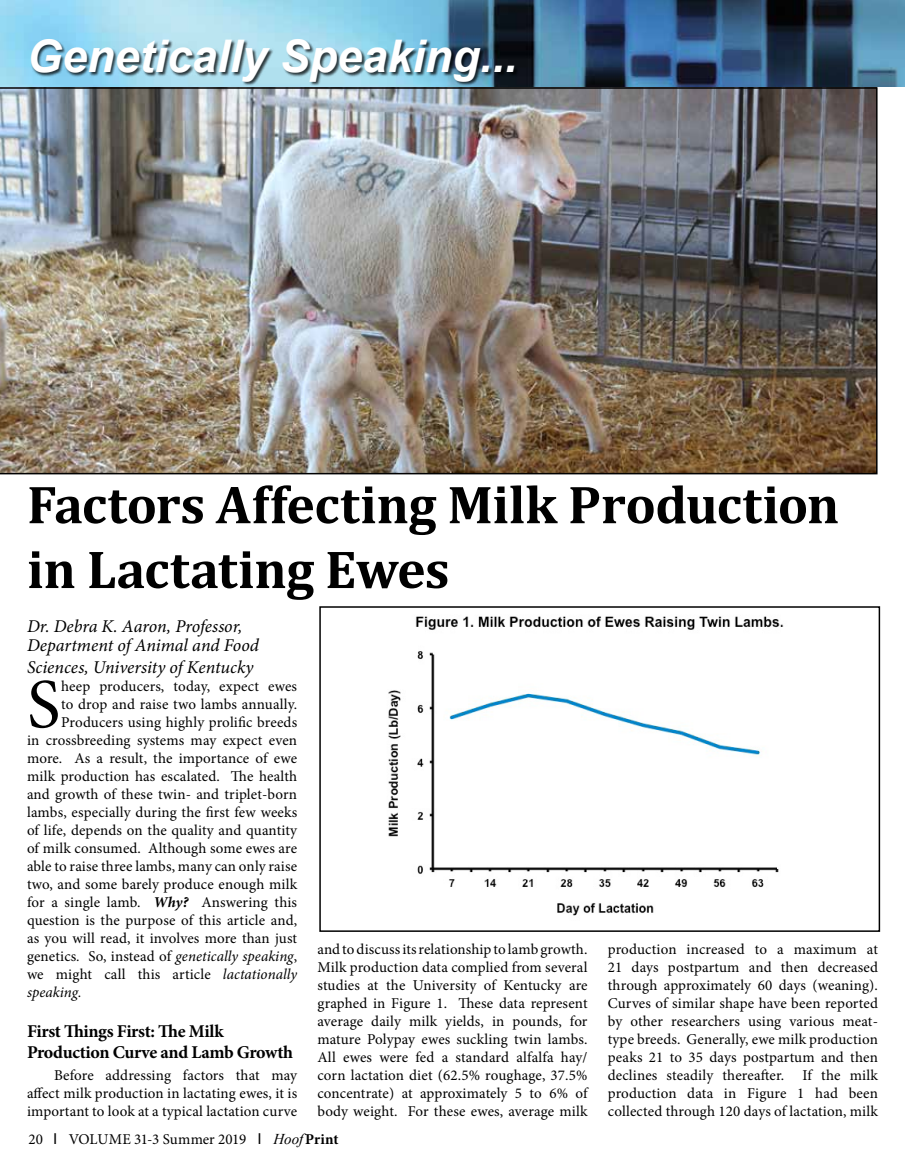
<style>
.page{position:relative;width:905px;height:1175px;background:#fff}
.page>*{position:absolute;margin:0;border:0;box-sizing:border-box;transform-origin:0 0}
.t1{font:70.35px "Minion Pro";color:#000}
.t2{font:700 54px/64.8px "Cambria";letter-spacing:-.01em;color:#000}
.t3{font:italic 700 45px "Arial";color:#fff}
.t4{font:italic 18px/19.5px "Minion Pro";letter-spacing:-.005em;color:#000}
.t5{font:700 18px/21.6px "Minion Pro";letter-spacing:-.03em;color:#000}
.t6{font:15px/18px "Minion Pro";letter-spacing:.01em;color:#000;text-align:justify}
.t7{font:italic 15px "Minion Pro";color:#000}
.s1{font-weight:700;font-style:italic}
.s2{font-style:italic}
.s3{font-family:"Arial"}
.s4{font-family:"Times New Roman";font-style:italic}
.s5{font-weight:700}
</style>
<div class="page">
<img style="left:0;top:0;width:904px;height:87px">
<div style="left:31px;top:39px;width:488px;height:47px;background:#000;opacity:.75"></div>
<img style="left:0;top:87px;width:877px;height:387px">
<img style="left:388px;top:616px;width:396px;height:300px">
<div style="left:319px;top:606px;width:561px;height:326px;border:2px solid #000"></div>
<h3 class="t3" style="left:27px;top:26px;width:492px">Genetically Speaking...</h3>
<h2 class="t2" style="left:27px;top:470px;width:813px">Factors Affecting Milk Production in Lactating Ewes</h2>
<p class="t4" style="left:27px;top:616px;width:233px">Dr. Debra K. Aaron, Professor,<br>Department of Animal and Food</p>
<p class="t4" style="left:27px;top:657px;width:228px">Sciences, University of Kentucky</p>
<h1 class="t1" style="left:27px;top:657px;width:35px">S</h1>
<p class="t6" style="left:61px;top:677px;width:237px">heep producers, today, expect ewes</p>
<p class="t6" style="left:61px;top:695px;width:237px">to drop and raise two lambs annually.</p>
<p class="t6" style="left:61px;top:713px;width:237px">Producers using highly prolific breeds</p>
<p class="t6" style="left:27px;top:731px;width:272px">in crossbreeding systems may expect even</p>
<p class="t6" style="left:27px;top:749px;width:271px">more. As a result, the importance of ewe</p>
<p class="t6" style="left:27px;top:767px;width:272px">milk production has escalated. The health</p>
<p class="t6" style="left:27px;top:785px;width:271px">and growth of these twin- and triplet-born</p>
<p class="t6" style="left:27px;top:803px;width:272px">lambs, especially during the first few weeks</p>
<p class="t6" style="left:27px;top:821px;width:272px">of life, depends on the quality and quantity</p>
<p class="t6" style="left:27px;top:839px;width:271px">of milk consumed. Although some ewes are</p>
<p class="t6" style="left:27px;top:857px;width:272px">able to raise three lambs, many can only raise</p>
<p class="t6" style="left:27px;top:875px;width:272px">two, and some barely produce enough milk</p>
<p class="t6" style="left:27px;top:893px;width:272px">for a single lamb. <span class="s1">Why?</span> Answering this</p>
<p class="t6" style="left:27px;top:911px;width:272px">question is the purpose of this article and,</p>
<p class="t6" style="left:27px;top:929px;width:272px">as you will read, it involves more than just</p>
<p class="t6" style="left:27px;top:947px;width:271px">genetics<span class="s2">.</span> So, instead of <span class="s2">genetically speaking</span>,</p>
<p class="t6" style="left:27px;top:965px;width:272px">we might call this article <span class="s2">lactationally</span></p>
<p class="t7" style="left:27px;top:982px;width:56px">speaking.</p>
<p class="t5" style="left:27px;top:1020px;width:267px">First Things First: The Milk<br>Production Curve and Lamb Growth</p>
<p class="t6" style="left:27px;top:1066px;width:272px;text-indent:27px">Before addressing factors that may affect milk production in lactating ewes, it is important to look at a typical lactation curve</p>
<p class="t6" style="left:317px;top:940px;width:272px">and to discuss its relationship to lamb growth.<br>Milk production data complied from several studies at the University of Kentucky are graphed in Figure 1. These data represent average daily milk yields, in pounds, for mature Polypay ewes suckling twin lambs.<br>All ewes were fed a standard alfalfa hay/ corn lactation diet (62.5% roughage, 37.5% concentrate) at approximately 5 to 6% of body weight. For these ewes, average milk</p>
<p class="t6" style="left:608px;top:940px;width:272px">production increased to a maximum at 21 days postpartum and then decreased through approximately 60 days (weaning).<br>Curves of similar shape have been reported by other researchers using various meat&shy;type breeds. Generally, ewe milk production peaks 21 to 35 days postpartum and then declines steadily thereafter. If the milk production data in Figure 1 had been collected through 120 days of lactation, milk</p>
<p class="t6" style="left:28px;top:1130px;width:311px">20 <span class="s3">I</span> VOLUME 31-3 Summer 2019 <span class="s3">I</span> <span class="s4">Hoof</span><span class="s5">Print</span></p>
</div>
